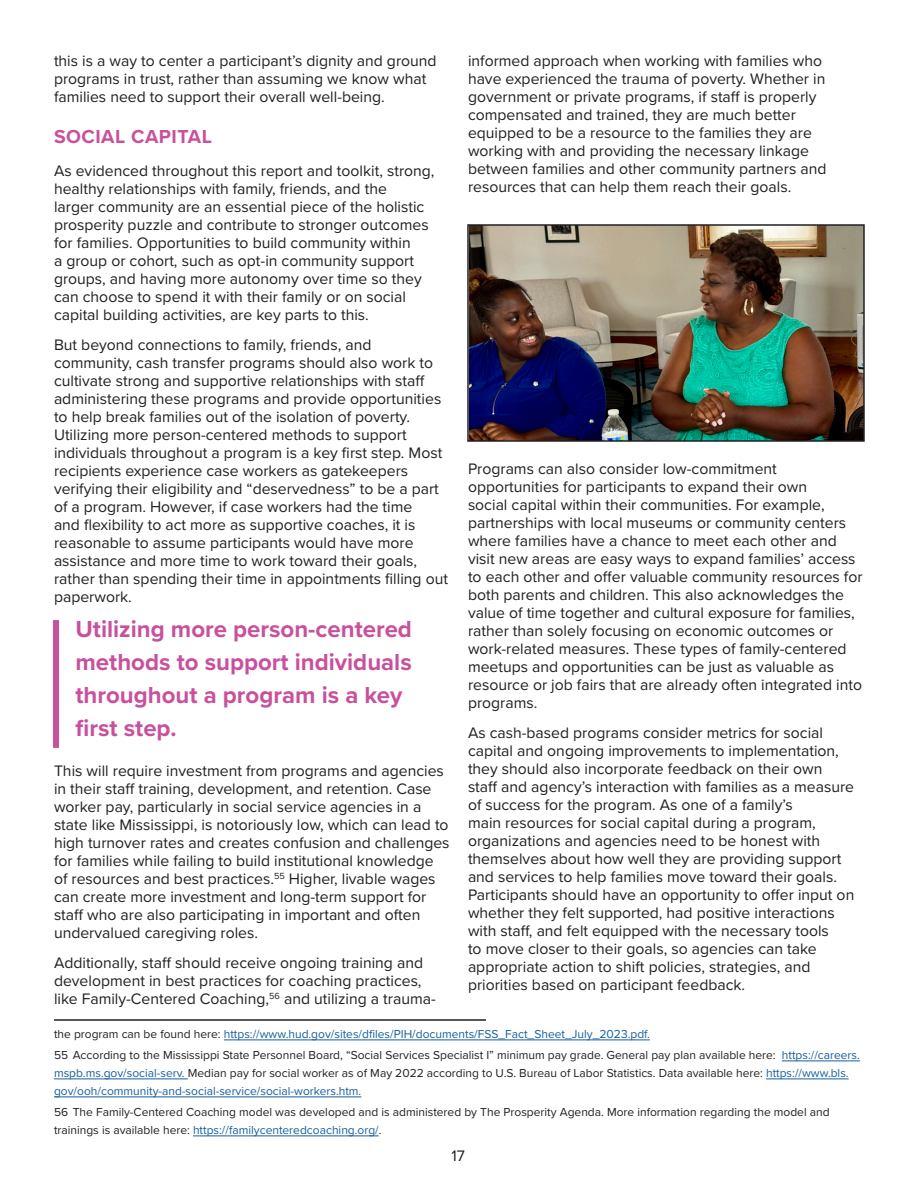
<style>
.page{position:relative;width:918px;height:1188px;background:#fff}
.page>*{position:absolute;margin:0;border:0;box-sizing:border-box;transform-origin:0 0}
.t1{font:700 24px/33px "Proxima Nova";color:#c8509d}
.STO_Subhead{font:700 19.5px "Proxima Nova";letter-spacing:.025em;color:#c8509d}
.STO_Body{font:15.75px/18px "Proxima Nova";color:#231f20}
.Springboard_Footnote{font:12px/18px "Proxima Nova";color:#231f20}
.t2{font:12px "Proxima Nova";color:#175d9e}
.s1{color:#231f20}
.s2{color:#175d9e}
</style>
<div class="page">
<hr style="left:54px;top:1019px;width:432px;height:2px;background:#231f20">
<hr style="left:224px;top:1040px;width:426px;height:1px;background:#175d9e">
<hr style="left:782px;top:1061px;width:78px;height:1px;background:#175d9e">
<hr style="left:54px;top:1079px;width:134px;height:1px;background:#175d9e">
<hr style="left:766px;top:1079px;width:83px;height:1px;background:#175d9e">
<hr style="left:54px;top:1097px;width:307px;height:1px;background:#175d9e">
<hr style="left:193px;top:1136px;width:186px;height:1px;background:#175d9e">
<div style="left:53px;top:620px;width:6px;height:128px;background:#c8509d"></div>
<img style="left:470px;top:227px;width:392px;height:212px">
<div style="left:467px;top:224px;width:398px;height:218px;border:2px solid #231f20"></div>
<p class="STO_Body" style="left:54px;top:52px;width:384px">this is a way to center a participant’s dignity and ground programs in trust, rather than assuming we know what families need to support their overall well-being.</p>
<p class="STO_Subhead" style="left:54px;top:122px;width:159px">SOCIAL CAPITAL</p>
<p class="STO_Body" style="left:54px;top:161px;width:382px">As evidenced throughout this report and toolkit, strong, healthy relationships with family, friends, and the<br>larger community are an essential piece of the holistic prosperity puzzle and contribute to stronger outcomes for families. Opportunities to build community within<br>a group or cohort, such as opt-in community support groups, and having more autonomy over time so they can choose to spend it with their family or on social capital building activities, are key parts to this.</p>
<p class="STO_Body" style="left:54px;top:335px;width:396px">But beyond connections to family, friends, and community, cash transfer programs should also work to cultivate strong and supportive relationships with staff administering these programs and provide opportunities to help break families out of the isolation of poverty.<br>Utilizing more person-centered methods to support individuals throughout a program is a key first step. Most recipients experience case workers as gatekeepers verifying their eligibility and “deservedness” to be a part of a program. However, if case workers had the time<br>and flexibility to act more as supportive coaches, it is reasonable to assume participants would have more assistance and more time to work toward their goals, rather than spending their time in appointments filling out paperwork.</p>
<p class="STO_Body" style="left:468px;top:52px;width:360px">informed approach when working with families who have experienced the trauma of poverty. Whether in government or private programs, if staff is properly compensated and trained, they are much better equipped to be a resource to the families they are working with and providing the necessary linkage between families and other community partners and resources that can help them reach their goals.</p>
<p class="STO_Body" style="left:468px;top:460px;width:396px">Programs can also consider low-commitment opportunities for participants to expand their own<br>social capital within their communities. For example, partnerships with local museums or community centers where families have a chance to meet each other and visit new areas are easy ways to expand families’ access to each other and offer valuable community resources for both parents and children. This also acknowledges the value of time together and cultural exposure for families, rather than solely focusing on economic outcomes or work-related measures. These types of family-centered meetups and opportunities can be just as valuable as resource or job fairs that are already often integrated into programs.</p>
<p class="STO_Body" style="left:468px;top:724px;width:388px">As cash-based programs consider metrics for social capital and ongoing improvements to implementation, they should also incorporate feedback on their own staff and agency’s interaction with families as a measure of success for the program. As one of a family’s<br>main resources for social capital during a program, organizations and agencies need to be honest with themselves about how well they are providing support and services to help families move toward their goals.<br>Participants should have an opportunity to offer input on whether they felt supported, had positive interactions with staff, and felt equipped with the necessary tools<br>to move closer to their goals, so agencies can take appropriate action to shift policies, strategies, and priorities based on participant feedback.</p>
<p class="t1" style="left:76px;top:612px;width:338px">Utilizing more person-centered methods to support individuals throughout a program is a key first step.</p>
<p class="STO_Body" style="left:54px;top:761px;width:397px">This will require investment from programs and agencies in their staff training, development, and retention. Case worker pay, particularly in social service agencies in a state like Mississippi, is notoriously low, which can lead to high turnover rates and creates confusion and challenges for families while failing to build institutional knowledge of resources and best practices.<sup>55</sup> Higher, livable wages can create more investment and long-term support for staff who are also participating in important and often undervalued caregiving roles.</p>
<p class="STO_Body" style="left:54px;top:953px;width:383px">Additionally, staff should receive ongoing training and development in best practices for coaching practices, like Family-Centered Coaching,<sup>56</sup> and utilizing a trauma-</p>
<p class="t2" style="left:54px;top:1025px;width:597px"><span class="s1">the program can be found here:</span> https://www.hud.gov/sites/dfiles/PIH/documents/FSS_Fact_Sheet_July_2023.pdf.</p>
<p class="Springboard_Footnote" style="left:54px;top:1045px;width:807px">55 According to the Mississippi State Personnel Board, “Social Services Specialist I” minimum pay grade. General pay plan available here: <span class="s2">https://careers. mspb.ms.gov/social-serv.</span> Median pay for social worker as of May 2022 according to U.S. Bureau of Labor Statistics. Data available here: <span class="s2">https://www.bls. gov/ooh/community-and-social-service/social-workers.htm.</span></p>
<p class="Springboard_Footnote" style="left:54px;top:1102px;width:777px">56 The Family-Centered Coaching model was developed and is administered by The Prosperity Agenda. More information regarding the model and trainings is available here: <span class="s2">https://familycenteredcoaching.org/</span>.</p>
<p class="STO_Body" style="left:451px;top:1147px;width:15px">17</p>
</div>
